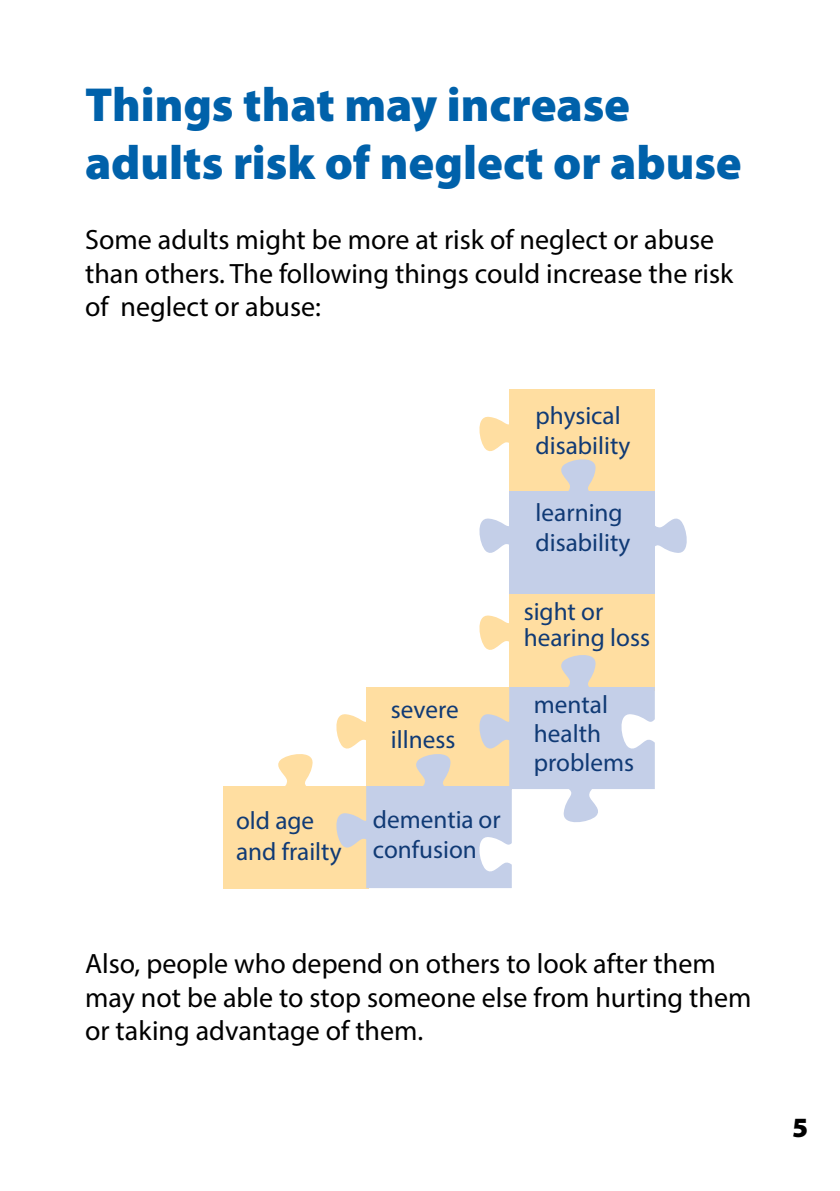
<style>
.page{position:relative;width:840px;height:1191px;background:#fff}
.page>*{position:absolute;margin:0;border:0;box-sizing:border-box;transform-origin:0 0}
.t1{font:900 48px/57.6px "Myriad Pro";color:#0061aa}
.t2{font:28px/33.6px "Myriad Pro";color:#000}
.t3{font:900 28px "Myriad Pro";color:#000}
.t4{font:25.2px/30.2px "Myriad Pro";color:#103a75}
</style>
<div class="page">
<div style="left:509px;top:389px;width:145px;height:102px;background:#ffdea1"></div>
<svg style="left:479px;top:416px;width:30px;height:36px"></svg>
<div style="left:509px;top:588px;width:145px;height:102px;background:#ffdea1"></div>
<div style="left:509px;top:491px;width:145px;height:102px;background:#c4cfe8"></div>
<svg style="left:479px;top:518px;width:30px;height:35px"></svg>
<svg style="left:561px;top:459px;width:35px;height:32px"></svg>
<svg style="left:654px;top:514px;width:33px;height:40px"></svg>
<div style="left:223px;top:786px;width:145px;height:102px;background:#ffdea1"></div>
<svg style="left:278px;top:754px;width:35px;height:32px"></svg>
<svg style="left:336px;top:615px;width:318px;height:273px"></svg>
<h1 class="t1" style="left:85px;top:77px;width:657px">Things that may increase adults risk of neglect or abuse</h1>
<p class="t2" style="left:85px;top:222px;width:649px">Some adults might be more at risk of neglect or abuse than others. The following things could increase the risk of neglect or abuse:</p>
<p class="t4" style="left:535px;top:400px;width:96px">physical disability</p>
<p class="t4" style="left:535px;top:497px;width:96px">learning disability</p>
<p class="t4" style="left:236px;top:805px;width:107px">old age and frailty</p>
<p class="t4" style="left:390px;top:693px;width:69px">severe illness</p>
<p class="t4" style="left:372px;top:804px;width:129px">dementia or confusion</p>
<p class="t4" style="left:523px;top:599px;width:128px;line-height:25.2px">sight or hearing loss</p>
<p class="t4" style="left:533px;top:690px;width:102px;line-height:28.8px">mental health problems</p>
<p class="t2" style="left:85px;top:946px;width:667px">Also, people who depend on others to look after them may not be able to stop someone else from hurting them or taking advantage of them.</p>
<p class="t3" style="left:791px;top:1111px;width:18px">5</p>
</div>
